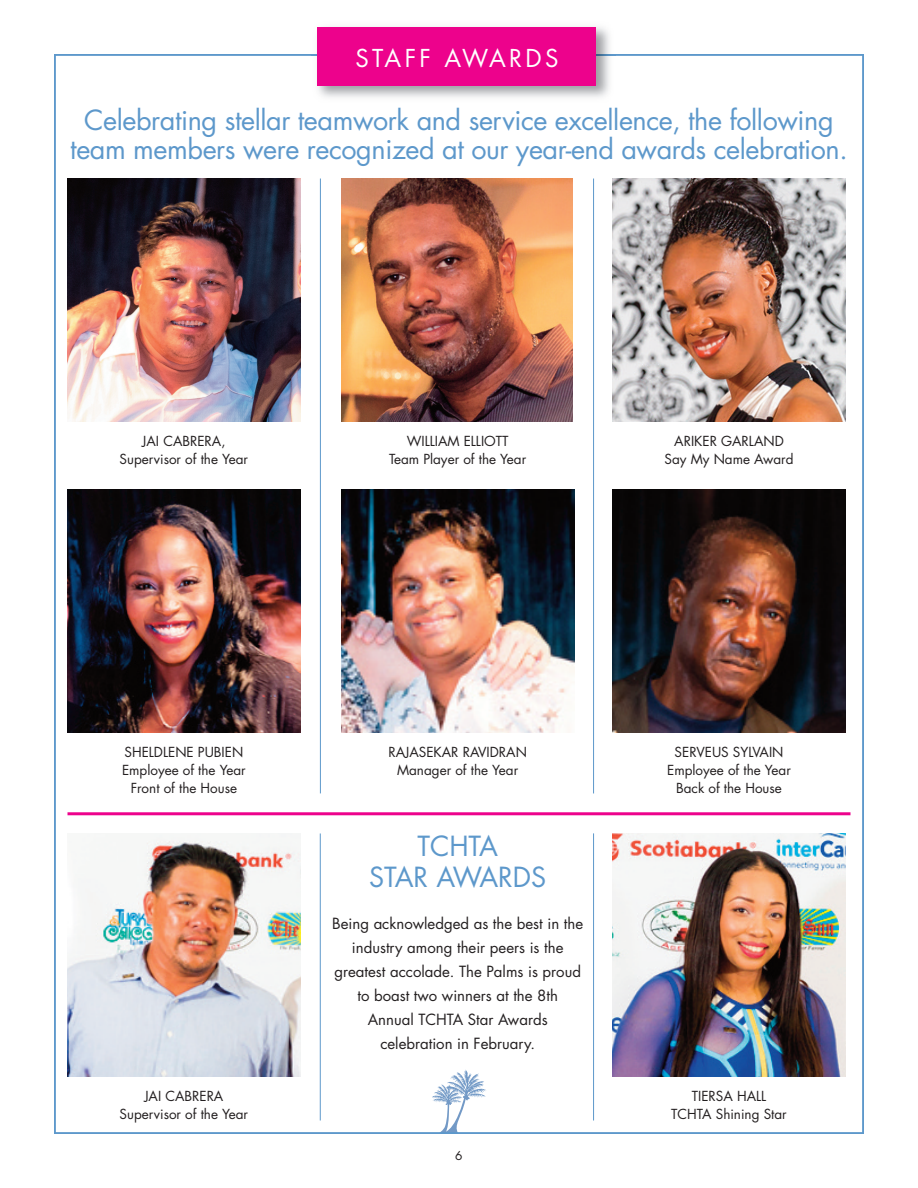
<style>
.page{position:relative;width:918px;height:1188px;background:#fff}
.page>*{position:absolute;margin:0;border:0;box-sizing:border-box;transform-origin:0 0}
.t1{font:27px/31.5px "Futura";letter-spacing:-.015em;color:#5d98cb;text-align:center}
.t2{font:24px "Futura";letter-spacing:.135em;color:#fff}
.t3{font:15px/24px "Futura";color:#231f20;text-align:center}
.t4{font:13.5px/18px "Futura";color:#231f20;text-align:center}
.t5{font:12px "Futura";color:#231f20}
</style>
<div class="page">
<svg style="left:432px;top:1069px;width:54px;height:62px"></svg>
<img style="left:311px;top:27px;width:305px;height:71px">
<div style="left:318px;top:27px;width:278px;height:58px;background:#ed028c"></div>
<hr style="left:320px;top:179px;width:1px;height:614px;background:#5d98cb">
<hr style="left:593px;top:179px;width:1px;height:614px;background:#5d98cb">
<img style="left:68px;top:178px;width:232px;height:244px">
<img style="left:68px;top:489px;width:232px;height:243px">
<img style="left:68px;top:833px;width:232px;height:243px">
<img style="left:341px;top:178px;width:231px;height:244px">
<img style="left:341px;top:489px;width:233px;height:243px">
<img style="left:613px;top:178px;width:232px;height:244px">
<img style="left:613px;top:489px;width:232px;height:243px">
<img style="left:613px;top:833px;width:232px;height:243px">
<hr style="left:68px;top:812px;width:782px;height:3px;background:#ed028c">
<hr style="left:320px;top:833px;width:1px;height:287px;background:#5d98cb">
<hr style="left:593px;top:833px;width:1px;height:287px;background:#5d98cb">
<h2 class="t2" style="left:355px;top:47px;width:205px">STAFF AWARDS</h2>
<h1 class="t1" style="left:70px;top:109px;width:779px;line-height:28.5px">Celebrating stellar teamwork and service excellence, the following team members were recognized at our year-end awards celebration.</h1>
<p class="t4" style="left:120px;top:433px;width:130px">JAI CABRERA,<br>Supervisor of the Year</p>
<p class="t4" style="left:389px;top:433px;width:139px">WILLIAM ELLIOTT<br>Team Player of the Year</p>
<p class="t4" style="left:665px;top:433px;width:130px">ARIKER GARLAND<br>Say My Name Award</p>
<p class="t4" style="left:122px;top:744px;width:125px">SHELDLENE PUBIEN<br>Employee of the Year<br>Front of the House</p>
<p class="t4" style="left:120px;top:1088px;width:130px">JAI CABRERA<br>Supervisor of the Year</p>
<p class="t4" style="left:388px;top:744px;width:140px">RAJASEKAR RAVIDRAN<br>Manager of the Year</p>
<h1 class="t1" style="left:369px;top:832px;width:179px">TCHTA<br>STAR AWARDS</h1>
<p class="t3" style="left:332px;top:913px;width:252px">Being acknowledged as the best in the industry among their peers is the greatest accolade. The Palms is proud to boast two winners at the 8th<br>Annual TCHTA Star Awards celebration in February.</p>
<p class="t5" style="left:455px;top:1150px;width:9px">6</p>
<p class="t4" style="left:667px;top:744px;width:125px">SERVEUS SYLVAIN<br>Employee of the Year<br>Back of the House</p>
<p class="t4" style="left:671px;top:1088px;width:117px">TIERSA HALL<br>TCHTA Shining Star</p>
</div>
